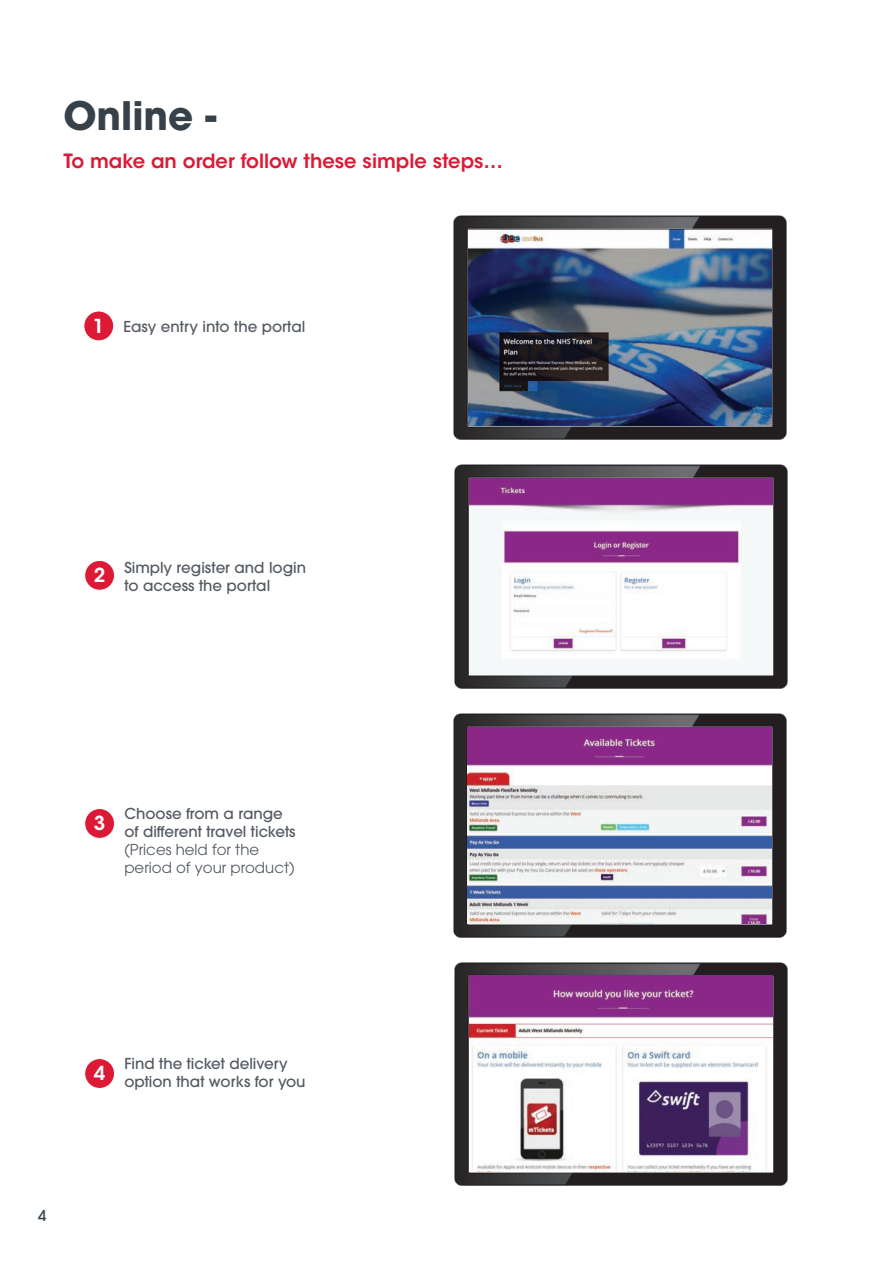
<style>
.page{position:relative;width:893px;height:1263px;background:#fff}
.page>*{position:absolute;margin:0;border:0;box-sizing:border-box;transform-origin:0 0}
.t1{font:700 39px "ITC Avant Garde Pro";color:#36414a}
.t2{font:600 19.5px "ITC Avant Garde Std";color:#dc1a36}
.t3{font:600 19.2px "ITC Avant Garde Std";color:#fff}
.t4{font:500 15px/18px "ITC Avant Garde Pro";color:#545a62}
.t5{font:15px/18px "ITC Avant Garde Pro";color:#545a62}
.t6{font:500 15px "ITC Avant Garde Pro";color:#36414a}
.s1{font-family:"ITC Avant Garde Std";font-weight:600;font-size:19.2px;color:#fff}
</style>
<div class="page">
<div style="left:84px;top:311px;width:30px;height:30px;background:#dc1a36;border-radius:50%"></div>
<div style="left:83px;top:310px;width:31px;height:31px;border:1px solid #fff;border-radius:50%"></div>
<div style="left:85px;top:560px;width:30px;height:30px;background:#dc1a36;border-radius:50%"></div>
<div style="left:84px;top:560px;width:31px;height:31px;border:1px solid #fff;border-radius:50%"></div>
<img style="left:453px;top:215px;width:334px;height:225px">
<img style="left:454px;top:962px;width:334px;height:224px">
<img style="left:453px;top:713px;width:334px;height:225px">
<img style="left:454px;top:464px;width:334px;height:225px">
<div style="left:85px;top:808px;width:30px;height:30px;background:#dc1a36;border-radius:50%"></div>
<div style="left:84px;top:808px;width:31px;height:31px;border:1px solid #fff;border-radius:50%"></div>
<div style="left:85px;top:1058px;width:30px;height:30px;background:#dc1a36;border-radius:50%"></div>
<div style="left:84px;top:1058px;width:31px;height:31px;border:1px solid #fff;border-radius:50%"></div>
<img style="left:468px;top:229px;width:303px;height:197px">
<img style="left:469px;top:478px;width:304px;height:197px">
<img style="left:468px;top:727px;width:303px;height:197px">
<img style="left:469px;top:975px;width:304px;height:197px">
<h1 class="t1" style="left:63px;top:89px;width:154px">Online -</h1>
<h2 class="t2" style="left:63px;top:149px;width:441px">To make an order follow these simple steps…</h2>
<p class="t4" style="left:93px;top:317px;width:214px"><span class="s1">1</span> Easy entry into the portal</p>
<p class="t3" style="left:94px;top:563px;width:13px">2</p>
<p class="t4" style="left:124px;top:558px;width:183px">Simply register and login to access the portal</p>
<p class="t3" style="left:94px;top:811px;width:13px">3</p>
<p class="t4" style="left:124px;top:804px;width:173px">Choose from a range of different travel tickets</p>
<p class="t5" style="left:124px;top:840px;width:172px">(Prices held for the period of your product)</p>
<p class="t3" style="left:94px;top:1061px;width:13px">4</p>
<p class="t4" style="left:124px;top:1054px;width:183px">Find the ticket delivery option that works for you</p>
<p class="t6" style="left:38px;top:1206px;width:10px">4</p>
</div>
